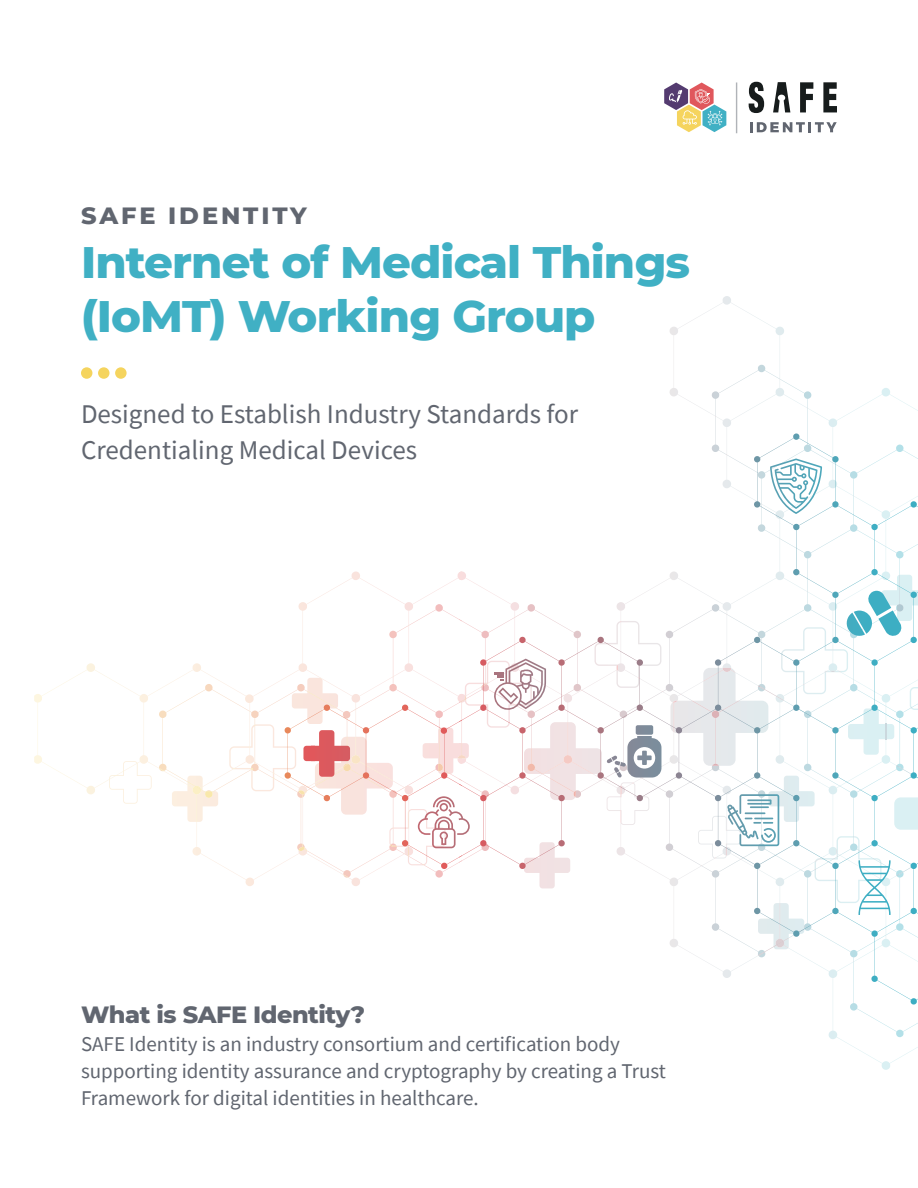
<style>
.page{position:relative;width:918px;height:1188px;background:#fff}
.page>*{position:absolute;margin:0;border:0;box-sizing:border-box;transform-origin:0 0}
.t1{font:800 45px/54px "Montserrat";letter-spacing:-.02em;color:#40b0c4}
.t2{font:27px/36px "Source Sans Pro";color:#616670}
.t3{font:800 24px "Montserrat";letter-spacing:-.02em;color:#616670}
.t4{font:800 24px "Montserrat";letter-spacing:.12em;color:#616670}
.t5{font:21px/27px "Source Sans Pro";color:#616670}
</style>
<div class="page">
<svg style="left:109px;top:761px;width:43px;height:43px"></svg>
<svg style="left:669px;top:296px;width:115px;height:118px"></svg>
<img style="left:109px;top:763px;width:29px;height:17px">
<svg style="left:711px;top:365px;width:207px;height:210px"></svg>
<img style="left:854px;top:949px;width:45px;height:13px">
<img style="left:758px;top:949px;width:12px;height:7px">
<img style="left:897px;top:765px;width:20px;height:11px">
<img style="left:873px;top:755px;width:26px;height:12px">
<svg style="left:159px;top:768px;width:5px;height:3px"></svg>
<img style="left:854px;top:496px;width:32px;height:51px">
<img style="left:897px;top:467px;width:21px;height:46px">
<img style="left:807px;top:408px;width:26px;height:27px">
<img style="left:715px;top:416px;width:12px;height:19px">
<svg style="left:172px;top:776px;width:46px;height:46px"></svg>
<svg style="left:298px;top:435px;width:537px;height:434px"></svg>
<svg style="left:781px;top:575px;width:137px;height:180px"></svg>
<svg style="left:229px;top:621px;width:432px;height:267px"></svg>
<svg style="left:770px;top:459px;width:52px;height:55px"></svg>
<svg style="left:698px;top:776px;width:220px;height:173px"></svg>
<div style="left:81px;top:367px;width:11px;height:12px;background:#f5d45e;border-radius:50%"></div>
<div style="left:98px;top:367px;width:12px;height:12px;background:#f5d45e;border-radius:50%"></div>
<div style="left:115px;top:367px;width:12px;height:12px;background:#f5d45e;border-radius:50%"></div>
<svg style="left:773px;top:82px;width:17px;height:30px"></svg>
<hr style="left:736px;top:82px;width:1px;height:51px;background:#b0b3b8">
<svg style="left:749px;top:82px;width:15px;height:31px"></svg>
<svg style="left:800px;top:82px;width:13px;height:30px"></svg>
<svg style="left:823px;top:82px;width:14px;height:30px"></svg>
<svg style="left:750px;top:122px;width:87px;height:10px"></svg>
<svg style="left:664px;top:83px;width:62px;height:49px"></svg>
<p class="t4" style="left:81px;top:197px;width:227px">SAFE IDENTITY</p>
<h1 class="t1" style="left:81px;top:232px;width:611px">Internet of Medical Things (IoMT) Working Group</h1>
<p class="t2" style="left:81px;top:396px;width:499px">Designed to Establish Industry Standards for<br>Credentialing Medical Devices</p>
<p class="t3" style="left:81px;top:997px;width:286px">What is SAFE Identity?</p>
<p class="t5" style="left:81px;top:1031px;width:587px">SAFE Identity is an industry consortium and certification body supporting identity assurance and cryptography by creating a Trust<br>Framework for digital identities in healthcare.</p>
</div>
